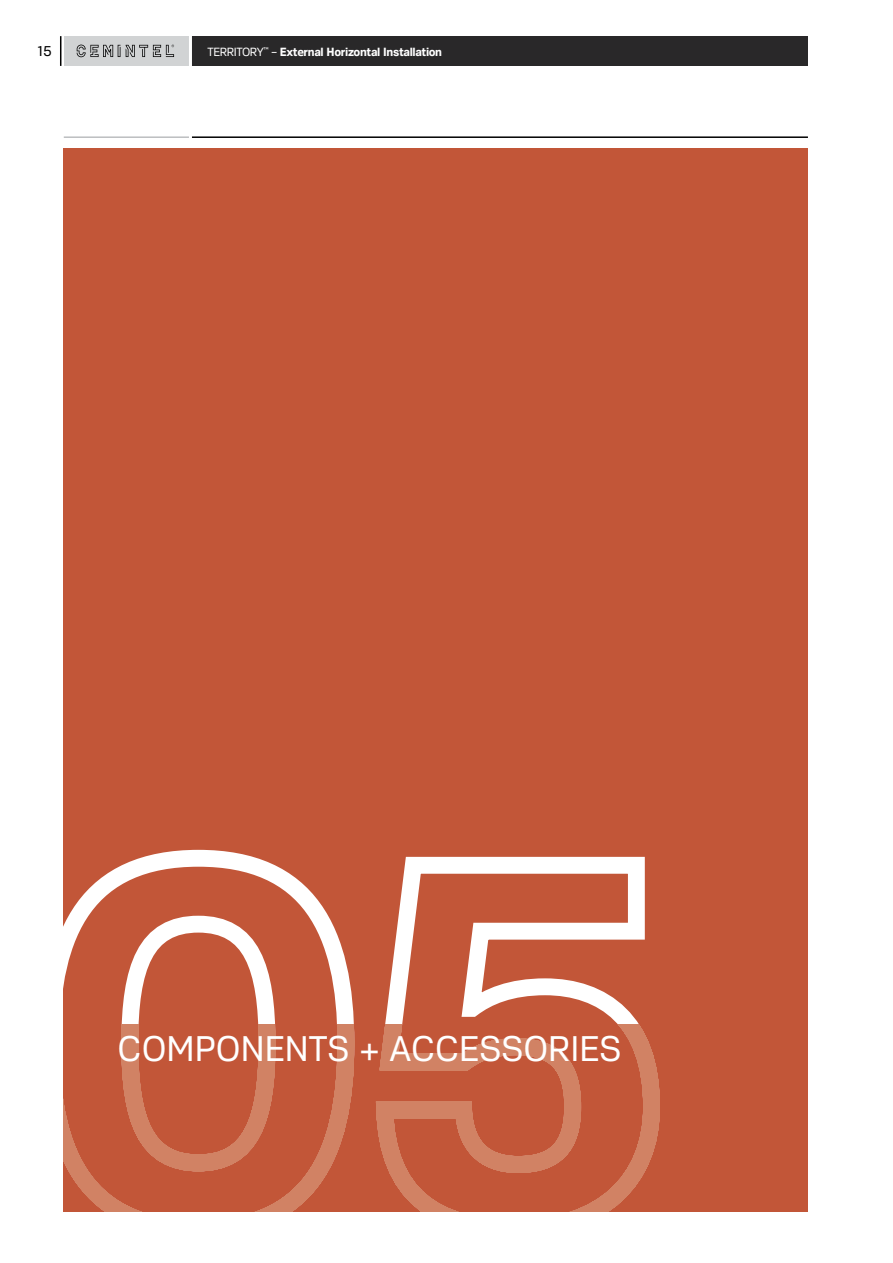
<style>
.page{position:relative;width:893px;height:1263px;background:#fff}
.page>*{position:absolute;margin:0;border:0;box-sizing:border-box;transform-origin:0 0}
.t1{font:36px "Crique Grotesk";color:#fff}
.t2{font:15px "Crique Grotesk";color:#000}
.t3{font:700 12px "Crique Grotesk";letter-spacing:-.03em;color:#fff}
.s1{font-weight:400}
</style>
<div class="page">
<div style="left:64px;top:36px;width:126px;height:30px;background:#d1d3d4"></div>
<div style="left:190px;top:36px;width:618px;height:30px;background:#292829"></div>
<hr style="left:60px;top:36px;width:1px;height:30px;background:#000">
<svg style="left:77px;top:45px;width:43px;height:12px"></svg>
<svg style="left:126px;top:45px;width:48px;height:12px"></svg>
<hr style="left:64px;top:136px;width:126px;height:2px;background:#bcbec0">
<hr style="left:190px;top:136px;width:618px;height:2px;background:#000">
<hr style="left:189px;top:25px;width:3px;height:120px;background:#fff">
<div style="left:64px;top:149px;width:744px;height:1063px;background:#c25638"></div>
<svg style="left:63px;top:841px;width:291px;height:371px"></svg>
<svg style="left:385px;top:856px;width:260px;height:169px"></svg>
<svg style="left:64px;top:1025px;width:596px;height:187px"></svg>
<p class="t2" style="left:38px;top:42px;width:15px">15</p>
<p class="t3" style="left:207px;top:45px;width:236px"><span class="s1">TERRITORY</span><sup>™</sup> <span class="s1">–</span> External Horizontal Installation</p>
<h1 class="t1" style="left:118px;top:1029px;width:505px">COMPONENTS + ACCESSORIES</h1>
</div>
